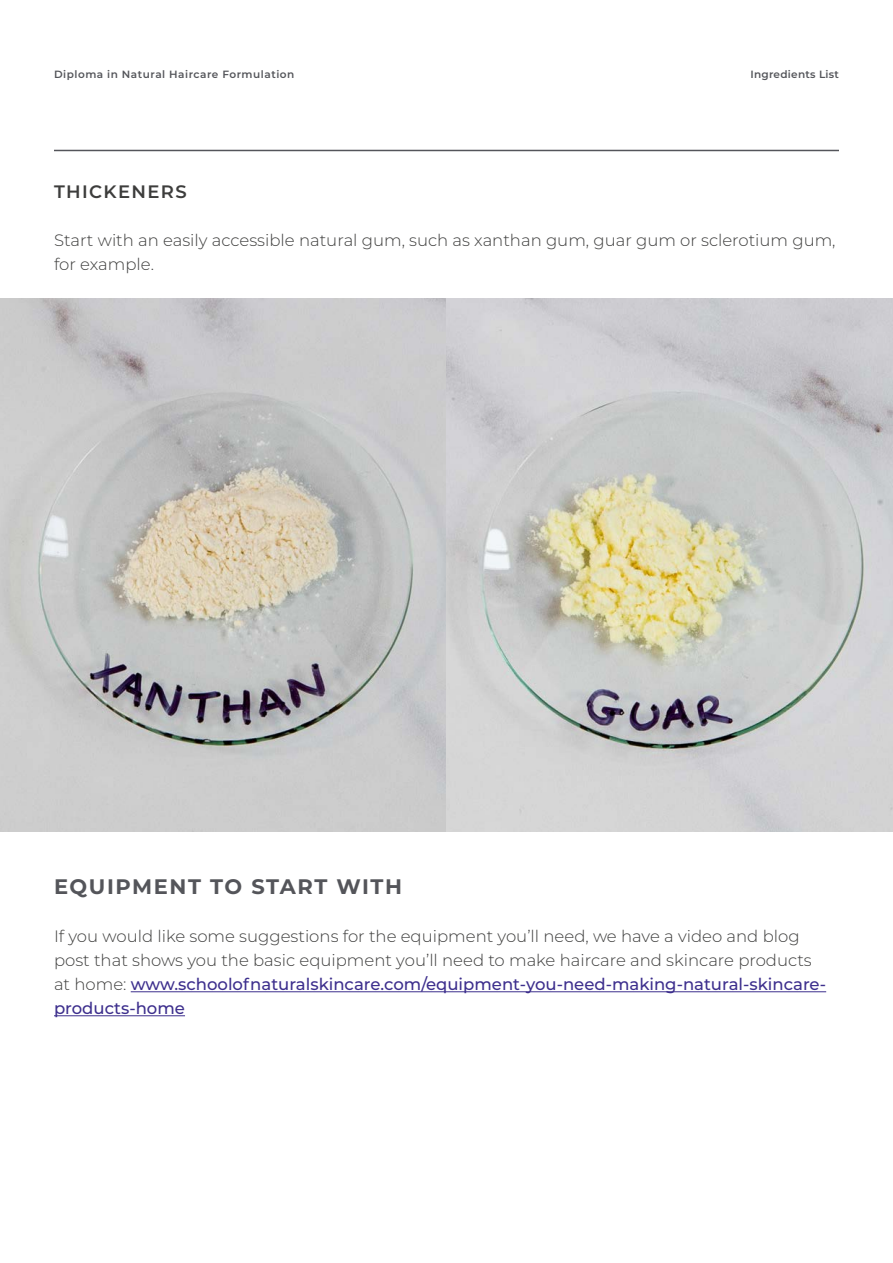
<style>
.page{position:relative;width:893px;height:1263px;background:#fff}
.page>*{position:absolute;margin:0;border:0;box-sizing:border-box;transform-origin:0 0}
.Body_Text{font:700 21px "Montserrat";letter-spacing:.075em;color:#54555a}
.Body_Text-2{font:600 18px "Montserrat";letter-spacing:.075em;color:#3d3d3c}
.Body_Text-3{font:300 16.5px/24px "Montserrat";color:#3d3d3c}
.t1{font:600 10.5px "Montserrat";letter-spacing:.05em;color:#54555a}
.t2{font:600 10.5px "Montserrat";letter-spacing:.025em;color:#54555a}
.s1{font-weight:500;color:#3d2f8d}
</style>
<div class="page">
<hr style="left:131px;top:991px;width:695px;height:1px;background:#3d2f8d">
<hr style="left:54px;top:1015px;width:131px;height:1px;background:#3d2f8d">
<img style="left:0;top:299px;width:446px;height:532px">
<svg style="left:446px;top:299px;width:447px;height:532px;background:#cbcbc7"></svg>
<hr style="left:54px;top:150px;width:785px;height:1px;background:#54555a">
<p class="t1" style="left:54px;top:67px;width:242px">Diploma in Natural Haircare Formulation</p>
<p class="t2" style="left:750px;top:67px;width:90px">Ingredients List</p>
<p class="Body_Text-2" style="left:54px;top:179px;width:134px">THICKENERS</p>
<p class="Body_Text-3" style="left:54px;top:228px;width:783px">Start with an easily accessible natural gum, such as xanthan gum, guar gum or sclerotium gum, for example.</p>
<p class="Body_Text" style="left:54px;top:871px;width:350px">EQUIPMENT TO START WITH</p>
<p class="Body_Text-3" style="left:54px;top:924px;width:774px">If you would like some suggestions for the equipment you’ll need, we have a video and blog post that shows you the basic equipment you’ll need to make haircare and skincare products at home: <span class="s1">www.schoolofnaturalskincare.com/equipment-you-need-making-natural-skincare&shy;products-home</span></p>
</div>
